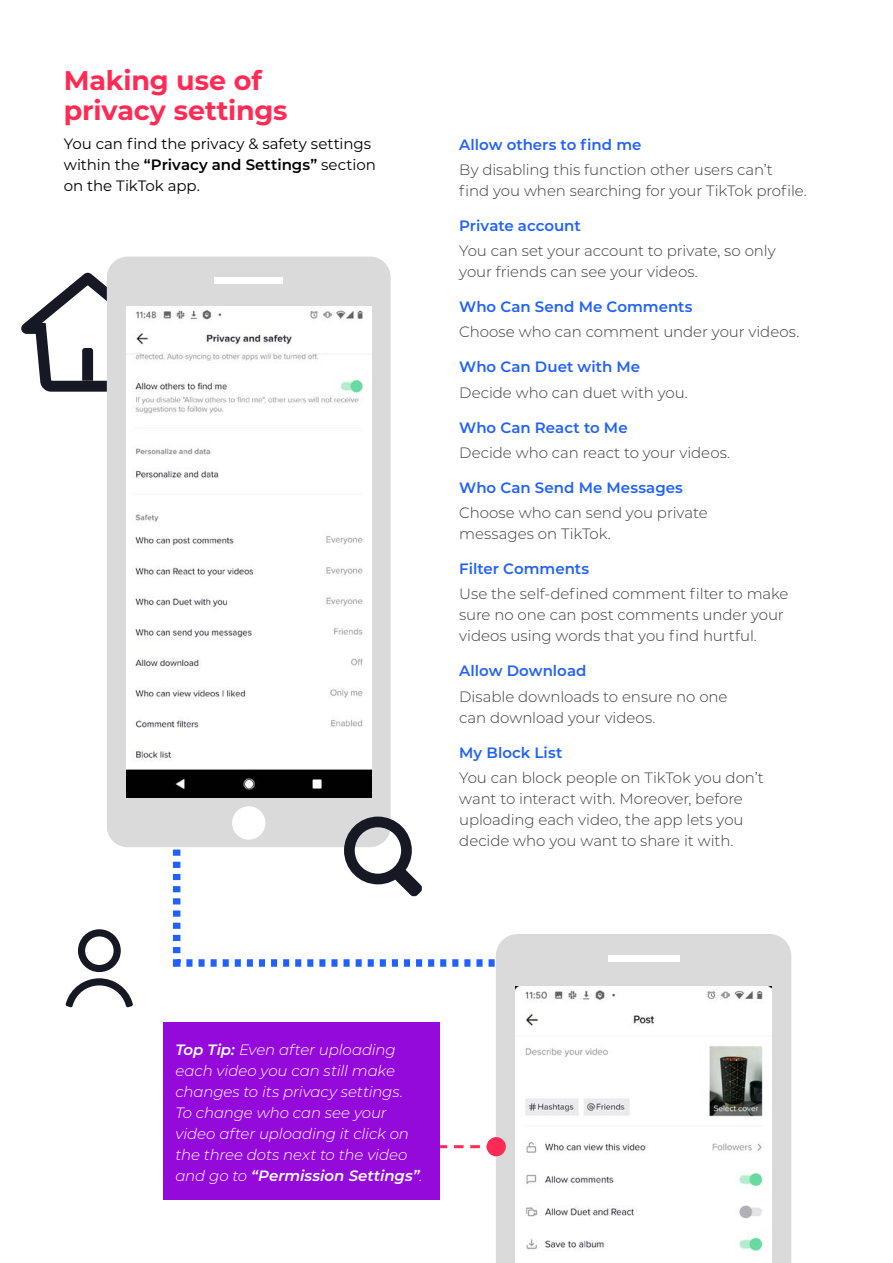
<style>
.page{position:relative;width:893px;height:1263px;background:#fff}
.page>*{position:absolute;margin:0;border:0;box-sizing:border-box;transform-origin:0 0}
.Head2{font:700 27px/30px "Montserrat";letter-spacing:-.005em;color:#ff2b54}
.Body{font:300 15px/21px "Montserrat";letter-spacing:-.005em;color:#3c3c3b}
.Body-2{font:italic 300 15px/21px "Montserrat";letter-spacing:-.01em;color:#fff}
.Head4{font:600 15px "Montserrat";color:#2161fa}
.Big_Para{font:15px/21px "Montserrat";color:#000}
.s1{font-weight:600}
</style>
<div class="page">
<svg style="left:21px;top:273px;width:86px;height:119px"></svg>
<svg style="left:172px;top:828px;width:323px;height:139px"></svg>
<div style="left:107px;top:257px;width:284px;height:590px;background:#dadada;border-radius:21px"></div>
<img style="left:126px;top:307px;width:245px;height:490px">
<div style="left:232px;top:806px;width:33px;height:34px;background:#fff;border-radius:50%"></div>
<div style="left:214px;top:277px;width:69px;height:7px;background:#fff"></div>
<div style="left:496px;top:934px;width:295px;height:329px;background:#dadada"></div>
<img style="left:516px;top:986px;width:255px;height:277px">
<div style="left:608px;top:955px;width:71px;height:7px;background:#fff"></div>
<svg style="left:439px;top:1145px;width:48px;height:3px"></svg>
<div style="left:487px;top:1137px;width:19px;height:19px;background:#ff2b54;border-radius:50%"></div>
<div style="left:163px;top:1022px;width:276px;height:177px;background:#940adb"></div>
<div style="left:344px;top:816px;width:68px;height:68px;border:11px solid #161823;border-radius:50%"></div>
<svg style="left:384px;top:859px;width:45px;height:44px"></svg>
<svg style="left:78px;top:929px;width:43px;height:43px"></svg>
<svg style="left:65px;top:978px;width:68px;height:29px"></svg>
<p class="Head2" style="left:64px;top:64px;width:225px">Making use of privacy settings</p>
<p class="Big_Para" style="left:64px;top:133px;width:314px">You can find the privacy &amp; safety settings within the <span class="s1">“Privacy and Settings”</span> section on the TikTok app.</p>
<p class="Head4" style="left:459px;top:134px;width:184px">Allow others to find me</p>
<p class="Body" style="left:459px;top:158px;width:349px">By disabling this function other users can’t<br>find you when searching for your TikTok profile.</p>
<p class="Head4" style="left:459px;top:215px;width:123px">Private account</p>
<p class="Body" style="left:459px;top:240px;width:318px">You can set your account to private, so only your friends can see your videos.</p>
<p class="Head4" style="left:459px;top:296px;width:235px">Who Can Send Me Comments</p>
<p class="Body" style="left:459px;top:321px;width:342px">Choose who can comment under your videos.</p>
<p class="Head4" style="left:459px;top:356px;width:182px">Who Can Duet with Me</p>
<p class="Body" style="left:459px;top:381px;width:230px">Decide who can duet with you.</p>
<p class="Head4" style="left:459px;top:417px;width:170px">Who Can React to Me</p>
<p class="Body" style="left:459px;top:441px;width:272px">Decide who can react to your videos.</p>
<p class="Head4" style="left:459px;top:477px;width:225px">Who Can Send Me Messages</p>
<p class="Body" style="left:459px;top:502px;width:250px">Choose who can send you private messages on TikTok.</p>
<p class="Head4" style="left:459px;top:558px;width:132px">Filter Comments</p>
<p class="Body" style="left:459px;top:583px;width:331px">Use the self-defined comment filter to make sure no one can post comments under your videos using words that you find hurtful.</p>
<p class="Head4" style="left:459px;top:660px;width:129px">Allow Download</p>
<p class="Body" style="left:459px;top:685px;width:270px">Disable downloads to ensure no one can download your videos.</p>
<p class="Head4" style="left:459px;top:742px;width:105px">My Block List</p>
<p class="Body" style="left:459px;top:767px;width:306px">You can block people on TikTok you don’t want to interact with. Moreover, before uploading each video, the app lets you decide who you want to share it with.</p>
<p class="Body-2" style="left:175px;top:1038px;width:249px"><span class="s1">Top Tip:</span> Even after uploading each video you can still make changes to its privacy settings.<br>To change who can see your video after uploading it click on the three dots next to the video and go to <span class="s1">“Permission Settings”</span>.</p>
</div>
